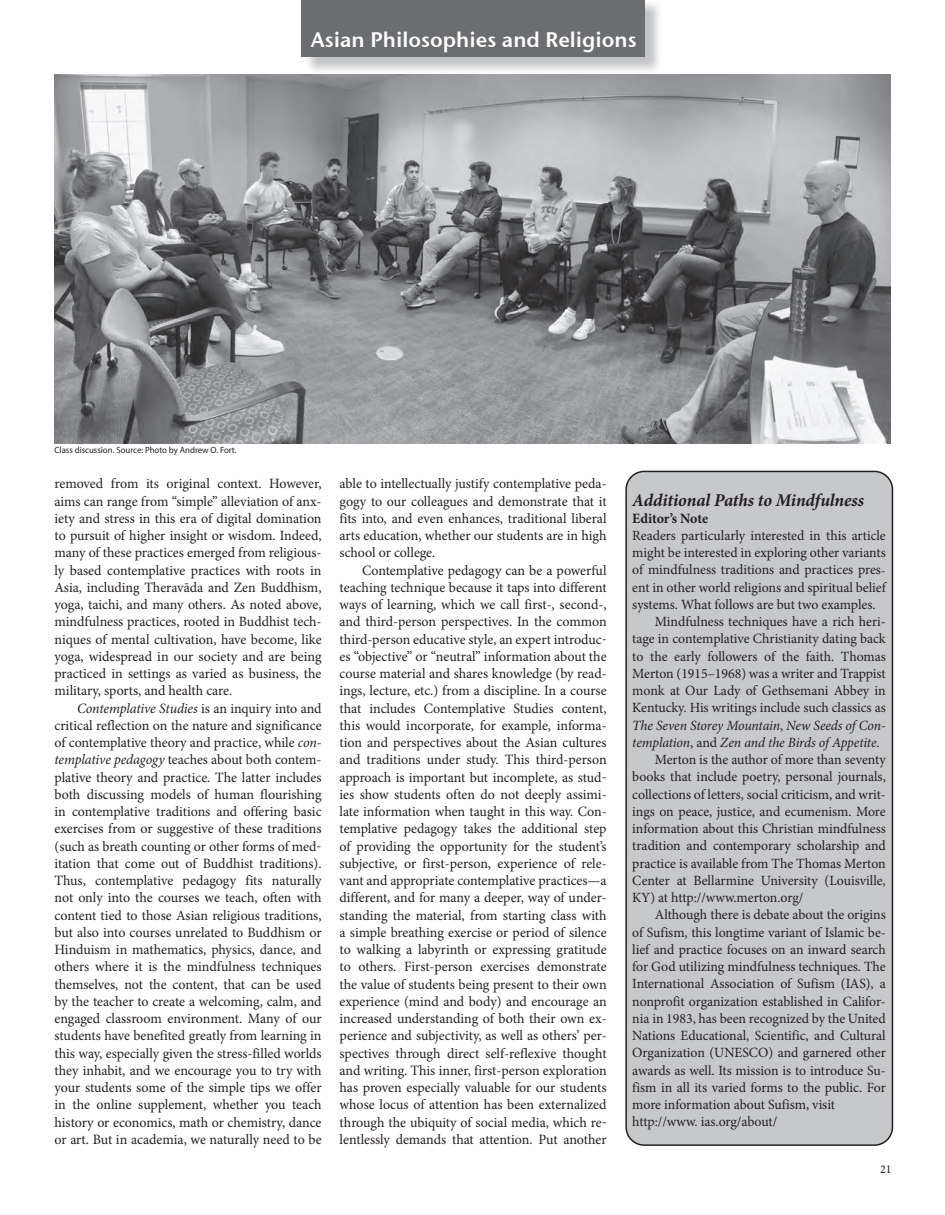
<style>
.page{position:relative;width:945px;height:1215px;background:#fff}
.page>*{position:absolute;margin:0;border:0;box-sizing:border-box;transform-origin:0 0}
.t1{font:21px "Stone Sans Sem ITCTT Semi";color:#fff}
.t2{font:italic 700 18px "Minion Pro";letter-spacing:-.005em;color:#231f20}
.t3{font:14.25px/17.2px "Minion Pro";color:#231f20;text-align:justify}
.t4{font:700 14.25px "Minion Pro";letter-spacing:-.01em;color:#231f20}
.t5{font:14.1px "Minion Pro";color:#231f20}
.t6{font:italic 14.1px "Minion Pro";letter-spacing:-.01em;color:#231f20}
.t7{font:12px "Minion Pro";color:#231f20}
.t8{font:9px "Myriad Pro";color:#231f20}
.s1{font-style:italic}
.s2{font-style:normal}
</style>
<div class="page">
<div style="left:303px;top:0;width:360px;height:75px;background:#808285;opacity:.48"></div>
<div style="left:301px;top:0;width:343px;height:56px;background:#6c6d70"></div>
<img style="left:55px;top:74px;width:836px;height:369px">
<div style="left:626px;top:471px;width:266px;height:674px;background:#c7c8ca;border-radius:18px"></div>
<div style="left:625px;top:471px;width:268px;height:675px;border:2px solid #231f20;border-radius:18px"></div>
<h1 class="t1" style="left:311px;top:26px;width:327px">Asian Philosophies and Religions</h1>
<p class="t8" style="left:55px;top:445px;width:184px">Class discussion. Source: Photo by Andrew O. Fort.</p>
<p class="t3" style="left:55px;top:475px;width:269px">removed from its original context. However, aims can range from “simple” alleviation of anx&shy;iety and stress in this era of digital domination to pursuit of higher insight or wisdom. Indeed, many of these practices emerged from religious&shy;ly based contemplative practices with roots in Asia, including Theravāda and Zen Buddhism, yoga, taichi, and many others. As noted above, mindfulness practices, rooted in Buddhist tech&shy;niques of mental cultivation, have become, like yoga, widespread in our society and are being practiced in settings as varied as business, the military, sports, and health care.</p>
<p class="t3" style="left:55px;top:699px;width:269px;text-indent:22px"><span class="s1">Contemplative Studies</span> is an inquiry into and critical reflection on the nature and significance of contemplative theory and practice, while <span class="s1">con&shy;templative pedagogy</span> teaches about both contem&shy;plative theory and practice. The latter includes both discussing models of human flourishing in contemplative traditions and offering basic exercises from or suggestive of these traditions (such as breath counting or other forms of med&shy;itation that come out of Buddhist traditions).<br>Thus, contemplative pedagogy fits naturally not only into the courses we teach, often with content tied to those Asian religious traditions, but also into courses unrelated to Buddhism or Hinduism in mathematics, physics, dance, and others where it is the mindfulness techniques themselves, not the content, that can be used by the teacher to create a welcoming, calm, and engaged classroom environment. Many of our students have benefited greatly from learning in this way, especially given the stress-filled worlds they inhabit, and we encourage you to try with your students some of the simple tips we offer in the online supplement, whether you teach history or economics, math or chemistry, dance or art. But in academia, we naturally need to be</p>
<p class="t3" style="left:340px;top:475px;width:269px">able to intellectually justify contemplative peda&shy;gogy to our colleagues and demonstrate that it fits into, and even enhances, traditional liberal arts education, whether our students are in high school or college.</p>
<p class="t3" style="left:340px;top:561px;width:269px;text-indent:22px">Contemplative pedagogy can be a powerful teaching technique because it taps into different ways of learning, which we call first-, second-, and third-person perspectives. In the common third-person educative style, an expert introduc&shy;es “objective” or “neutral” information about the course material and shares knowledge (by read&shy;ings, lecture, etc.) from a discipline. In a course that includes Contemplative Studies content, this would incorporate, for example, informa&shy;tion and perspectives about the Asian cultures and traditions under study. This third-person approach is important but incomplete, as stud&shy;ies show students often do not deeply assimi&shy;late information when taught in this way. Con&shy;templative pedagogy takes the additional step of providing the opportunity for the student’s subjective, or first-person, experience of rele&shy;vant and appropriate contemplative practices—a different, and for many a deeper, way of under&shy;standing the material, from starting class with a simple breathing exercise or period of silence to walking a labyrinth or expressing gratitude to others. First-person exercises demonstrate the value of students being present to their own experience (mind and body) and encourage an increased understanding of both their own ex&shy;perience and subjectivity, as well as others’ per&shy;spectives through direct self-reflexive thought and writing. This inner, first-person exploration has proven especially valuable for our students whose locus of attention has been externalized through the ubiquity of social media, which re&shy;lentlessly demands that attention. Put another</p>
<p class="t2" style="left:632px;top:487px;width:233px">Additional Paths to Mindfulness</p>
<p class="t4" style="left:632px;top:508px;width:77px">Editor’s Note</p>
<p class="t5" style="left:632px;top:526px;width:255px">Readers particularly interested in this article</p>
<p class="t5" style="left:632px;top:543px;width:255px">might be interested in exploring other variants</p>
<p class="t5" style="left:632px;top:561px;width:255px">of mindfulness traditions and practices pres-</p>
<p class="t5" style="left:632px;top:578px;width:255px">ent in other world religions and spiritual belief</p>
<p class="t5" style="left:632px;top:595px;width:245px">systems. What follows are but two examples.</p>
<p class="t5" style="left:655px;top:612px;width:233px">Mindfulness techniques have a rich heri-</p>
<p class="t5" style="left:632px;top:630px;width:255px">tage in contemplative Christianity dating back</p>
<p class="t5" style="left:632px;top:647px;width:255px">to the early followers of the faith. Thomas</p>
<p class="t5" style="left:632px;top:664px;width:255px">Merton (1915–1968) was a writer and Trappist</p>
<p class="t5" style="left:632px;top:681px;width:255px">monk at Our Lady of Gethsemani Abbey in</p>
<p class="t5" style="left:632px;top:699px;width:255px">Kentucky. His writings include such classics as</p>
<p class="t6" style="left:632px;top:716px;width:255px">The Seven Storey Mountain<span class="s2">,</span> New Seeds of Con-</p>
<p class="t6" style="left:632px;top:733px;width:249px">templation<span class="s2">, and</span> Zen and the Birds of Appetite<span class="s2">.</span></p>
<p class="t5" style="left:655px;top:750px;width:233px">Merton is the author of more than seventy</p>
<p class="t5" style="left:632px;top:768px;width:255px">books that include poetry, personal journals,</p>
<p class="t5" style="left:632px;top:785px;width:255px">collections of letters, social criticism, and writ-</p>
<p class="t5" style="left:632px;top:802px;width:255px">ings on peace, justice, and ecumenism. More</p>
<p class="t5" style="left:632px;top:819px;width:255px">information about this Christian mindfulness</p>
<p class="t5" style="left:632px;top:837px;width:255px">tradition and contemporary scholarship and</p>
<p class="t5" style="left:632px;top:854px;width:255px">practice is available from The Thomas Merton</p>
<p class="t5" style="left:632px;top:871px;width:255px">Center at Bellarmine University (Louisville,</p>
<p class="t5" style="left:632px;top:888px;width:173px">KY) at http://www.merton.org/</p>
<p class="t5" style="left:655px;top:906px;width:232px">Although there is debate about the origins</p>
<p class="t5" style="left:632px;top:923px;width:255px">of Sufism, this longtime variant of Islamic be-</p>
<p class="t5" style="left:632px;top:940px;width:255px">lief and practice focuses on an inward search</p>
<p class="t5" style="left:632px;top:957px;width:255px">for God utilizing mindfulness techniques. The</p>
<p class="t5" style="left:632px;top:975px;width:255px">International Association of Sufism (IAS), a</p>
<p class="t5" style="left:632px;top:992px;width:255px">nonprofit organization established in Califor-</p>
<p class="t5" style="left:632px;top:1009px;width:255px">nia in 1983, has been recognized by the United</p>
<p class="t5" style="left:632px;top:1026px;width:255px">Nations Educational, Scientific, and Cultural</p>
<p class="t5" style="left:632px;top:1044px;width:255px">Organization (UNESCO) and garnered other</p>
<p class="t5" style="left:632px;top:1061px;width:255px">awards as well. Its mission is to introduce Su-</p>
<p class="t5" style="left:632px;top:1078px;width:255px">fism in all its varied forms to the public. For</p>
<p class="t5" style="left:632px;top:1095px;width:204px">more information about Sufism, visit</p>
<p class="t5" style="left:632px;top:1113px;width:147px">http://www. ias.org/about/</p>
<p class="t7" style="left:880px;top:1161px;width:13px">21</p>
</div>
